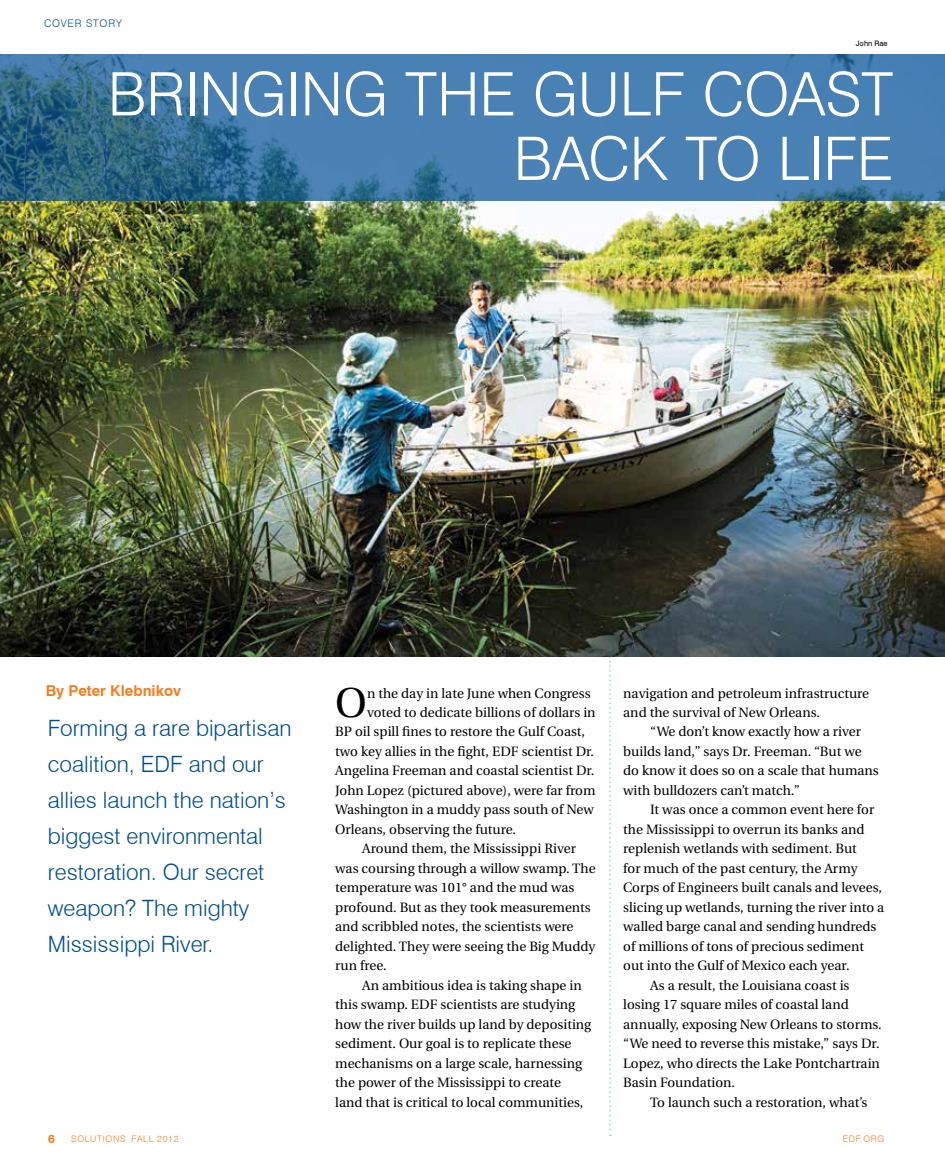
<style>
.page{position:relative;width:945px;height:1161px;background:#fff}
.page>*{position:absolute;margin:0;border:0;box-sizing:border-box;transform-origin:0 0}
.t1{font:300 60px "Swiss 721 BT";color:#fff}
.t2{font:41.7px "Utopia";color:#000}
.t3{font:300 22.5px/36px "Swiss 721 BT";color:#004e95}
.t4{font:700 15px "Swiss 721 BT";color:#f57e20}
.t5{font:13.5px/19.5px "Utopia";color:#000}
.t6{font:700 12px "Swiss 721 BT";color:#f57e20}
.t7{font:300 10.5px "Swiss 721 BT";color:#004e95}
.t8{font:300 9px "Swiss 721 BT";letter-spacing:.08em;color:#f57e20}
.t9{font:7.5px "Swiss 721 BT";color:#000}
</style>
<div class="page">
<svg style="left:609px;top:656px;width:2px;height:480px"></svg>
<img style="left:0;top:201px;width:945px;height:455px">
<svg style="left:0;top:54px;width:945px;height:147px;background:#4179a8"></svg>
<p class="t7" style="left:44px;top:17px;width:51px">cover story</p>
<p class="t9" style="left:856px;top:39px;width:33px">John Rae</p>
<h1 class="t1" style="left:108px;top:58px;width:33px">brin</h1>
<h1 class="t1" style="left:241px;top:58px;width:372px">ging the gulf</h1>
<h1 class="t1" style="left:703px;top:58px;width:39px">coast</h1>
<h1 class="t1" style="left:514px;top:122px;width:39px">back</h1>
<h1 class="t1" style="left:685px;top:122px;width:121px">to life</h1>
<p class="t4" style="left:46px;top:681px;width:137px">By Peter Klebnikov</p>
<h3 class="t3" style="left:48px;top:710px;width:245px">Forming a rare bipartisan coalition, EDF and our allies launch the nation’s biggest environmental restoration. Our secret weapon? The mighty<br>Mississippi River.</h3>
<h2 class="t2" style="left:335px;top:680px;width:33px">O</h2>
<p class="t5" style="left:367px;top:683px;width:225px">n the day in late June when Congress</p>
<p class="t5" style="left:367px;top:703px;width:230px">voted to dedicate billions of dollars in</p>
<p class="t5" style="left:335px;top:722px;width:251px">BP oil spill fines to restore the Gulf Coast,</p>
<p class="t5" style="left:335px;top:742px;width:260px">two key allies in the fight, EDF scientist Dr.</p>
<p class="t5" style="left:335px;top:761px;width:261px">Angelina Freeman and coastal scientist Dr.</p>
<p class="t5" style="left:335px;top:781px;width:262px">John Lopez (pictured above), were far from</p>
<p class="t5" style="left:335px;top:800px;width:260px">Washington in a muddy pass south of New</p>
<p class="t5" style="left:335px;top:820px;width:182px">Orleans, observing the future.</p>
<p class="t5" style="left:362px;top:839px;width:215px">Around them, the Mississippi River</p>
<p class="t5" style="left:335px;top:859px;width:262px">was coursing through a willow swamp. The</p>
<p class="t5" style="left:335px;top:878px;width:241px">temperature was 101° and the mud was</p>
<p class="t5" style="left:335px;top:898px;width:257px">profound. But as they took measurements</p>
<p class="t5" style="left:335px;top:917px;width:240px">and scribbled notes, the scientists were</p>
<p class="t5" style="left:335px;top:937px;width:262px">delighted. They were seeing the Big Muddy</p>
<p class="t5" style="left:335px;top:956px;width:53px">run free.</p>
<p class="t5" style="left:362px;top:976px;width:221px">An ambitious idea is taking shape in</p>
<p class="t5" style="left:335px;top:995px;width:242px">this swamp. EDF scientists are studying</p>
<p class="t5" style="left:335px;top:1015px;width:258px">how the river builds up land by depositing</p>
<p class="t5" style="left:335px;top:1034px;width:238px">sediment. Our goal is to replicate these</p>
<p class="t5" style="left:335px;top:1054px;width:248px">mechanisms on a large scale, harnessing</p>
<p class="t5" style="left:335px;top:1073px;width:227px">the power of the Mississippi to create</p>
<p class="t5" style="left:335px;top:1093px;width:250px">land that is critical to local communities,</p>
<p class="t5" style="left:623px;top:683px;width:247px">navigation and petroleum infrastructure and the survival of New Orleans.</p>
<p class="t5" style="left:623px;top:722px;width:257px;text-indent:27px">“We don’t know exactly how a river builds land,” says Dr. Freeman. “But we do know it does so on a scale that humans with bulldozers can’t match.”</p>
<p class="t5" style="left:650px;top:800px;width:226px">It was once a common event here for</p>
<p class="t5" style="left:623px;top:820px;width:243px">the Mississippi to overrun its banks and</p>
<p class="t5" style="left:623px;top:839px;width:235px">replenish wetlands with sediment. But</p>
<p class="t5" style="left:623px;top:859px;width:236px">for much of the past century, the Army</p>
<p class="t5" style="left:623px;top:878px;width:260px">Corps of Engineers built canals and levees,</p>
<p class="t5" style="left:623px;top:898px;width:263px">slicing up wetlands, turning the river into a</p>
<p class="t5" style="left:623px;top:917px;width:255px">walled barge canal and sending hundreds</p>
<p class="t5" style="left:623px;top:937px;width:242px">of millions of tons of precious sediment</p>
<p class="t5" style="left:623px;top:956px;width:228px">out into the Gulf of Mexico each year.</p>
<p class="t5" style="left:650px;top:976px;width:201px">As a result, the Louisiana coast is</p>
<p class="t5" style="left:623px;top:995px;width:227px">losing 17 square miles of coastal land</p>
<p class="t5" style="left:623px;top:1015px;width:260px">annually, exposing New Orleans to storms.</p>
<p class="t5" style="left:623px;top:1034px;width:258px">“We need to reverse this mistake,” says Dr.</p>
<p class="t5" style="left:623px;top:1054px;width:258px">Lopez, who directs the Lake Pontchartrain</p>
<p class="t5" style="left:623px;top:1073px;width:113px">Basin Foundation.</p>
<p class="t5" style="left:650px;top:1093px;width:219px">To launch such a restoration, what’s</p>
<p class="t6" style="left:48px;top:1131px;width:8px">6</p>
<p class="t8" style="left:71px;top:1133px;width:109px">solutions FALL 2012</p>
<p class="t8" style="left:843px;top:1133px;width:43px">edf.org</p>
</div>
